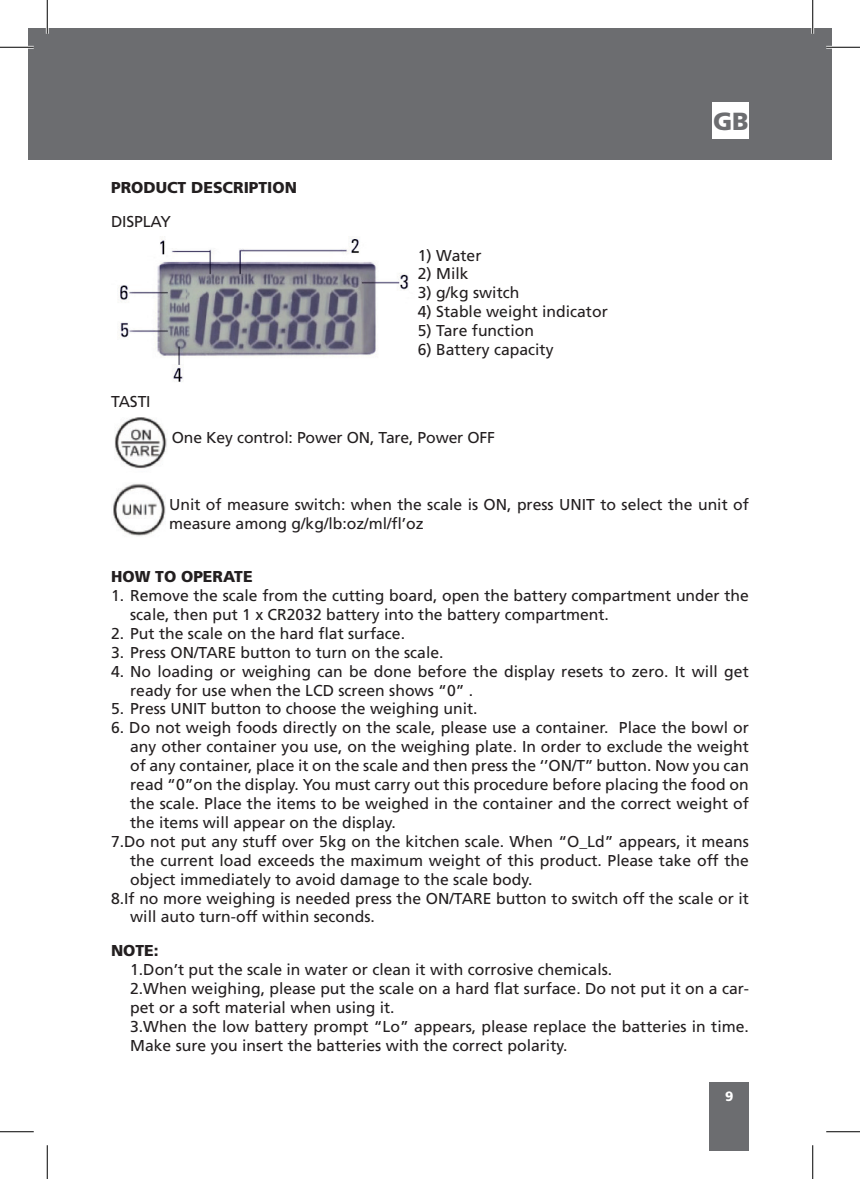
<style>
.page{position:relative;width:860px;height:1179px;background:#fff}
.page>*{position:absolute;margin:0;border:0;box-sizing:border-box;transform-origin:0 0}
.t1{font:900 24.75px "Frutiger LT Std";color:#6c6d70}
.t2{font:15.75px/18.9px "Frutiger LT Std";color:#231f20}
.t3{font:900 15.75px "Frutiger LT Std";color:#231f20}
.t4{font:900 13.5px "Frutiger LT Std";color:#fff}
</style>
<div class="page">
<div style="left:47px;top:28px;width:785px;height:132px;background:#6c6d70"></div>
<div style="left:28px;top:28px;width:19px;height:132px;background:#6c6d70"></div>
<div style="left:710px;top:1082px;width:39px;height:69px;background:#6c6d70"></div>
<img style="left:120px;top:239px;width:289px;height:143px">
<img style="left:114px;top:417px;width:53px;height:52px">
<img style="left:113px;top:483px;width:52px;height:53px">
<div style="left:713px;top:103px;width:36px;height:36px;background:#fff"></div>
<hr style="left:0;top:46px;width:34px;height:3px;background:#fff">
<hr style="left:826px;top:46px;width:34px;height:3px;background:#fff">
<hr style="left:46px;top:0;width:3px;height:34px;background:#fff">
<hr style="left:811px;top:0;width:3px;height:34px;background:#fff">
<hr style="left:0;top:47px;width:34px;height:1px;background:#000">
<hr style="left:826px;top:47px;width:34px;height:1px;background:#000">
<hr style="left:0;top:1131px;width:34px;height:1px;background:#000">
<hr style="left:826px;top:1131px;width:34px;height:1px;background:#000">
<hr style="left:47px;top:0;width:1px;height:34px;background:#000">
<hr style="left:47px;top:1145px;width:1px;height:34px;background:#000">
<hr style="left:812px;top:0;width:1px;height:34px;background:#000">
<hr style="left:812px;top:1145px;width:1px;height:34px;background:#000">
<p class="t3" style="left:111px;top:178px;width:188px">PRODUCT DESCRIPTION</p>
<p class="t2" style="left:111px;top:212px;width:61px">DISPLAY</p>
<p class="t2" style="left:111px;top:392px;width:41px">TASTI</p>
<p class="t2" style="left:418px;top:246px;width:65px">1) Water</p>
<p class="t2" style="left:418px;top:265px;width:52px">2) Milk</p>
<p class="t2" style="left:418px;top:283px;width:103px">3) g/kg switch</p>
<p class="t2" style="left:418px;top:302px;width:191px">4) Stable weight indicator</p>
<p class="t2" style="left:418px;top:321px;width:118px">5) Tare function</p>
<p class="t2" style="left:418px;top:340px;width:137px">6) Battery capacity</p>
<p class="t2" style="left:172px;top:428px;width:325px">One Key control: Power ON, Tare, Power OFF</p>
<h1 class="t1" style="left:713px;top:106px;width:37px">GB</h1>
<p class="t2" style="left:169px;top:495px;width:581px">Unit of measure switch: when the scale is ON, press UNIT to select the unit of measure among g/kg/lb:oz/ml/fl’oz</p>
<p class="t3" style="left:111px;top:567px;width:143px">HOW TO OPERATE</p>
<p class="t2" style="left:130px;top:586px;width:620px;text-indent:-19px">1. Remove the scale from the cutting board, open the battery compartment under the scale, then put 1 x CR2032 battery into the battery compartment.</p>
<p class="t2" style="left:111px;top:624px;width:295px">2. Put the scale on the hard flat surface.</p>
<p class="t2" style="left:111px;top:643px;width:334px">3. Press ON/TARE button to turn on the scale.</p>
<p class="t2" style="left:130px;top:662px;width:620px;text-indent:-19px">4. No loading or weighing can be done before the display resets to zero. It will get ready for use when the LCD screen shows “0” .</p>
<p class="t2" style="left:111px;top:699px;width:368px">5. Press UNIT button to choose the weighing unit.</p>
<p class="t2" style="left:111px;top:718px;width:639px">6. Do not weigh foods directly on the scale, please use a container. Place the bowl or</p>
<p class="t2" style="left:130px;top:737px;width:620px">any other container you use, on the weighing plate. In order to exclude the weight</p>
<p class="t2" style="left:130px;top:756px;width:620px">of any container, place it on the scale and then press the ‘’ON/T’’ button. Now you can</p>
<p class="t2" style="left:130px;top:775px;width:620px">read “0”on the display. You must carry out this procedure before placing the food on</p>
<p class="t2" style="left:130px;top:794px;width:620px">the scale. Place the items to be weighed in the container and the correct weight of</p>
<p class="t2" style="left:130px;top:813px;width:267px">the items will appear on the display.</p>
<p class="t2" style="left:111px;top:832px;width:639px">7.Do not put any stuff over 5kg on the kitchen scale. When “O_Ld” appears, it means</p>
<p class="t2" style="left:130px;top:851px;width:620px">the current load exceeds the maximum weight of this product. Please take off the</p>
<p class="t2" style="left:130px;top:870px;width:404px">object immediately to avoid damage to the scale body.</p>
<p class="t2" style="left:111px;top:888px;width:639px">8.If no more weighing is needed press the ON/TARE button to switch off the scale or it</p>
<p class="t2" style="left:130px;top:907px;width:246px">will auto turn-off within seconds.</p>
<p class="t3" style="left:111px;top:941px;width:49px">NOTE:</p>
<p class="t2" style="left:130px;top:960px;width:620px">1.Don’t put the scale in water or clean it with corrosive chemicals.<br>2.When weighing, please put the scale on a hard flat surface. Do not put it on a car&shy;pet or a soft material when using it.<br>3.When the low battery prompt “Lo” appears, please replace the batteries in time.<br>Make sure you insert the batteries with the correct polarity.</p>
<p class="t4" style="left:725px;top:1088px;width:10px">9</p>
</div>
